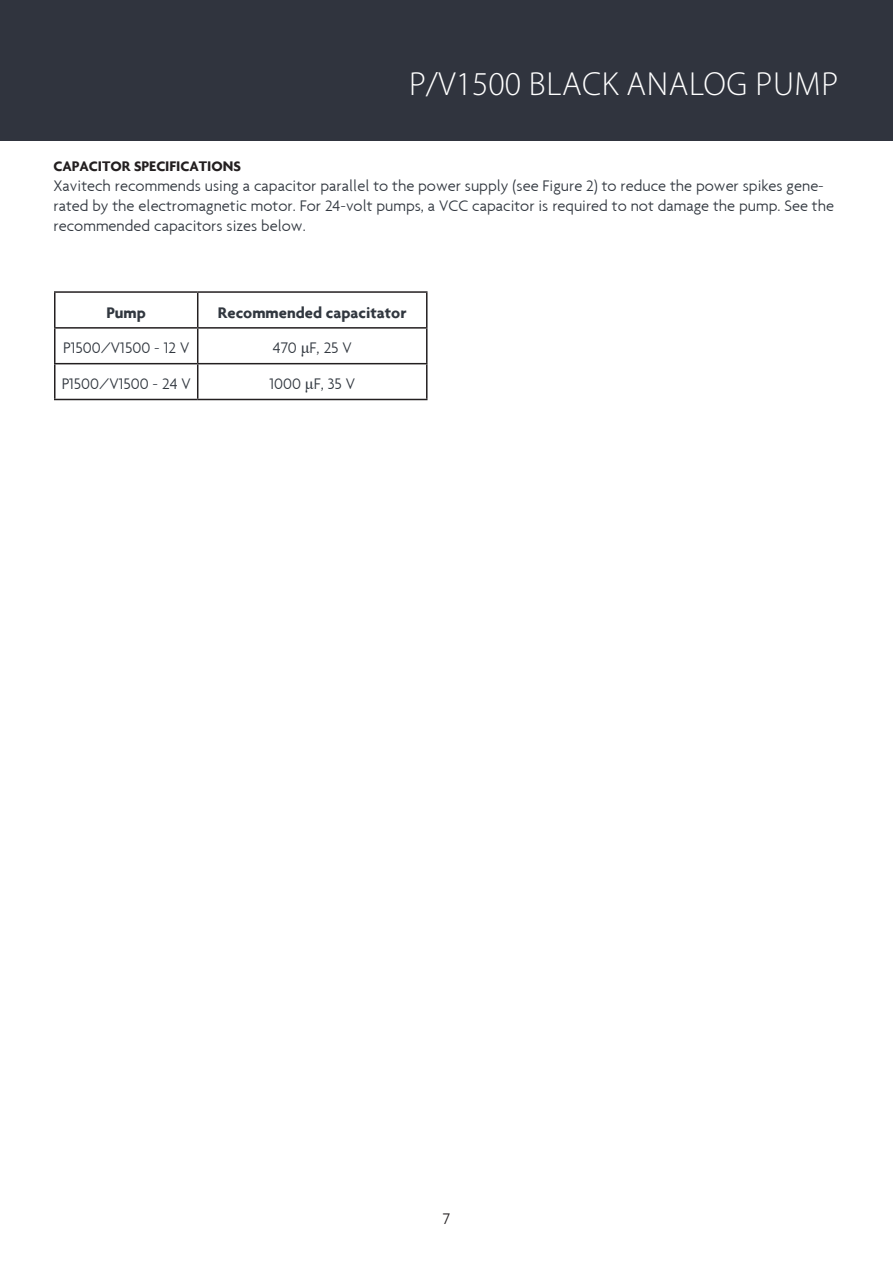
<style>
.page{position:relative;width:893px;height:1263px;background:#fff}
.page>*{position:absolute;margin:0;border:0;box-sizing:border-box;transform-origin:0 0}
.t1{font:300 33.45px "Myriad Pro";letter-spacing:.02em;color:#fff}
.Brödtext{font:300 16.5px/19.8px "Agenda";color:#31373f}
.Sidnummer{font:300 16.5px "Agenda";color:#31373f}
.Brödtext-2{font:700 16.5px "Agenda";color:#31373f}
.t2{font:300 16.5px "Agenda";color:#231f20}
.Rubrik_3{font:700 15px "Agenda";color:#231f20}
.s1{font-family:"Times New Roman";font-weight:400}
</style>
<div class="page">
<div style="left:0;top:0;width:893px;height:140px;background:#30343e"></div>
<hr style="left:54px;top:291px;width:144px;height:2px;background:#231f20">
<hr style="left:54px;top:293px;width:2px;height:34px;background:#231f20">
<hr style="left:198px;top:291px;width:230px;height:2px;background:#231f20">
<hr style="left:197px;top:293px;width:1px;height:34px;background:#231f20">
<hr style="left:426px;top:293px;width:1px;height:34px;background:#231f20">
<hr style="left:54px;top:327px;width:144px;height:2px;background:#231f20">
<hr style="left:54px;top:329px;width:2px;height:34px;background:#231f20">
<hr style="left:198px;top:327px;width:230px;height:2px;background:#231f20">
<hr style="left:197px;top:329px;width:1px;height:34px;background:#231f20">
<hr style="left:426px;top:329px;width:1px;height:34px;background:#231f20">
<hr style="left:54px;top:363px;width:144px;height:1px;background:#231f20">
<hr style="left:54px;top:364px;width:2px;height:35px;background:#231f20">
<hr style="left:198px;top:363px;width:230px;height:1px;background:#231f20">
<hr style="left:197px;top:364px;width:1px;height:35px;background:#231f20">
<hr style="left:426px;top:364px;width:1px;height:35px;background:#231f20">
<hr style="left:54px;top:399px;width:144px;height:1px;background:#231f20">
<hr style="left:198px;top:399px;width:230px;height:1px;background:#231f20">
<p class="t1" style="left:409px;top:64px;width:431px">P/V1500 BLACK ANALOG PUMP</p>
<p class="Rubrik_3" style="left:54px;top:157px;width:189px">CAPACITOR SPECIFICATIONS</p>
<p class="Brödtext" style="left:54px;top:176px;width:782px">Xavitech recommends using a capacitor parallel to the power supply (see Figure 2) to reduce the power spikes gene&shy;rated by the electromagnetic motor. For 24-volt pumps, a VCC capacitor is required to not damage the pump. See the recommended capacitors sizes below.</p>
<p class="Brödtext-2" style="left:107px;top:302px;width:41px">Pump</p>
<p class="Brödtext-2" style="left:218px;top:302px;width:190px">Recommended capacitator</p>
<p class="Sidnummer" style="left:63px;top:338px;width:128px">P1500/V1500 - 12 V</p>
<p class="Sidnummer" style="left:273px;top:338px;width:80px">470 <span class="s1">μ</span>F, 25 V</p>
<p class="Sidnummer" style="left:62px;top:374px;width:131px">P1500/V1500 - 24 V</p>
<p class="Sidnummer" style="left:269px;top:374px;width:87px">1000 <span class="s1">μ</span>F, 35 V</p>
<p class="t2" style="left:443px;top:1209px;width:9px">7</p>
</div>
